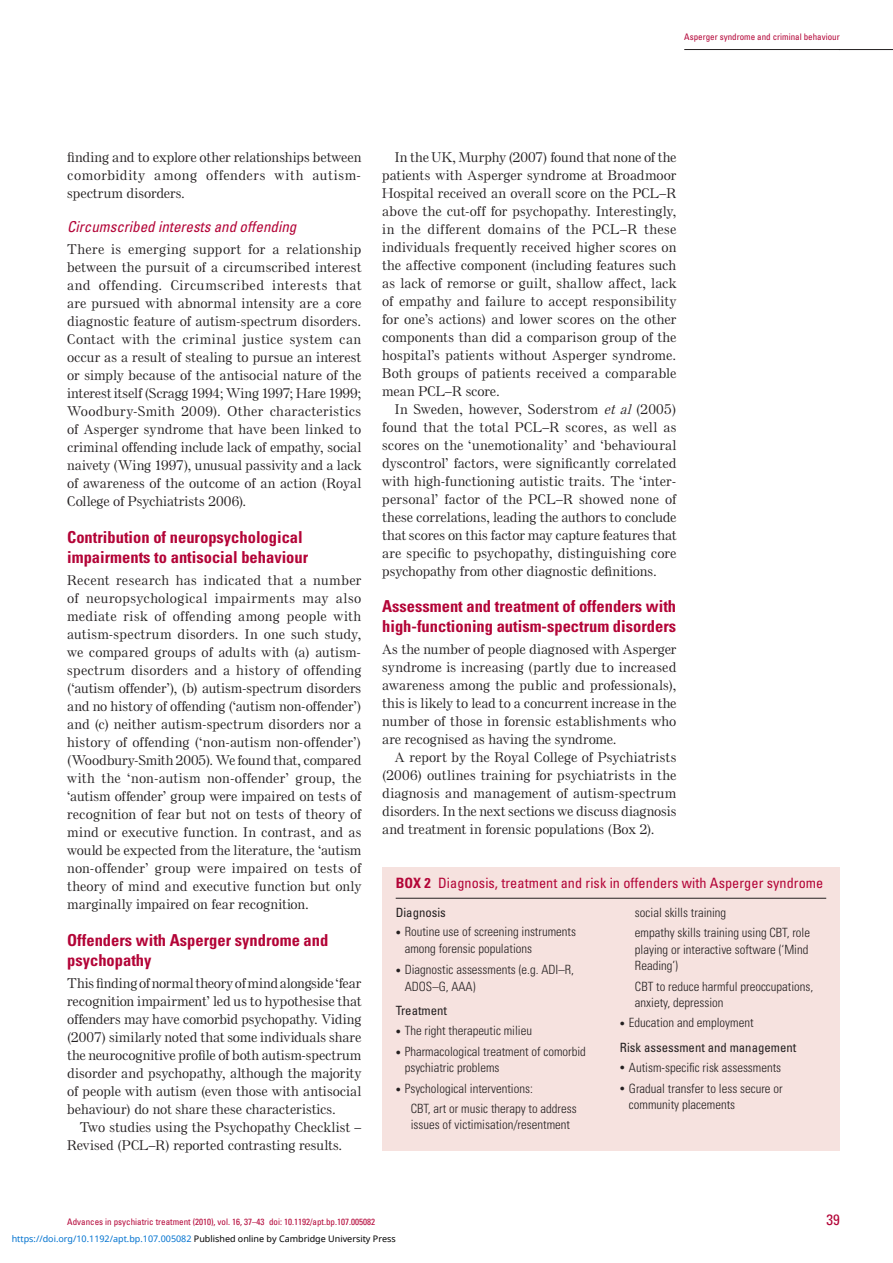
<style>
.page{position:relative;width:893px;height:1263px;background:#fff}
.page>*{position:absolute;margin:0;border:0;box-sizing:border-box;transform-origin:0 0}
.subhead_1{font:700 condensed 16.5px/19.8px "Univers LT Std";color:#b30437}
.subhead_2{font:italic condensed 15px "Univers LT Std";color:#b30437}
.Folio{font:condensed 15px "Univers LT Std";color:#b30437}
.Box_title{font:condensed 14.25px "Univers LT Std";letter-spacing:.005em;color:#b30437}
._1st_para{font:500 13.5px/18px "Else NPL Std";letter-spacing:.02em;color:#231f20;text-align:justify}
.Body_text{font:500 13.5px/18px "Else NPL Std";letter-spacing:.015em;color:#231f20;text-align:justify}
.Box_bullet_list{font:300 condensed 12.75px/16.5px "Univers LT Std";color:#231f20}
.Box_sublist__don_t_u{font:300 condensed 12.75px/16.5px "Univers LT Std";color:#231f20}
.Box_subhead_1{font:condensed 12.75px "Univers LT Std";color:#231f20}
.Box_copy{font:condensed 12.75px "Univers LT Std";color:#231f20}
.t1{font:9px "Noto Sans";color:#0172cf}
.running_foot_article{font:condensed 9px "Univers LT Std";color:#b30437}
.running_head_article{font:condensed 9px "Univers LT Std";color:#b30437}
.s1{font-style:italic}
.s2{font-weight:700}
.s3{font-family:"Newspaper Pi BT";font-weight:400;font-stretch:normal;font-size:7.5px}
.s4{color:#000}
</style>
<div class="page">
<hr style="left:684px;top:49px;width:156px;height:1px;background:#231f20">
<hr style="left:839px;top:49px;width:54px;height:1px;background:#231f20">
<div style="left:382px;top:867px;width:458px;height:283px;background:#f6e2df"></div>
<hr style="left:396px;top:898px;width:430px;height:1px;background:#231f20">
<p class="running_head_article" style="left:684px;top:31px;width:157px">Asperger syndrome and criminal behaviour</p>
<p class="_1st_para" style="left:67px;top:148px;width:296px">finding and to explore other relationships between comorbidity among offenders with autism&shy;spectrum disorders.</p>
<p class="subhead_2" style="left:67px;top:217px;width:231px">Circumscribed interests and offending</p>
<p class="_1st_para" style="left:67px;top:241px;width:296px">There is emerging support for a relationship between the pursuit of a circumscribed interest and offending. Circumscribed interests that are pursued with abnormal intensity are a core diagnostic feature of autism-spectrum disorders.<br>Contact with the criminal justice system can occur as a result of stealing to pursue an interest or simply because of the antisocial nature of the interest itself (Scragg 1994; Wing 1997; Hare 1999; Woodbury-Smith 2009). Other characteristics of Asperger syndrome that have been linked to criminal offending include lack of empathy, social naivety (Wing 1997), unusual passivity and a lack of awareness of the outcome of an action (Royal College of Psychiatrists 2006).</p>
<p class="subhead_1" style="left:67px;top:527px;width:243px">Contribution of neuropsychological impairments to antisocial behaviour</p>
<p class="_1st_para" style="left:67px;top:571px;width:296px">Recent research has indicated that a number of neuropsychological impairments may also mediate risk of offending among people with autism-spectrum disorders. In one such study, we compared groups of adults with (a) autism&shy;spectrum disorders and a history of offending (‘autism offender’), (b) autism-spectrum disorders and no history of offending (‘autism non-offender’) and (c) neither autism-spectrum disorders nor a history of offending (‘non-autism non-offender’) (Woodbury-Smith 2005). We found that, compared with the ‘non-autism non-offender’ group, the ‘autism offender’ group were impaired on tests of recognition of fear but not on tests of theory of mind or executive function. In contrast, and as would be expected from the literature, the ‘autism non-offender’ group were impaired on tests of theory of mind and executive function but only marginally impaired on fear recognition.</p>
<p class="subhead_1" style="left:67px;top:930px;width:263px">Offenders with Asperger syndrome and psychopathy</p>
<p class="_1st_para" style="left:67px;top:974px;width:296px">This finding of normal theory of mind alongside ‘fear recognition impairment’ led us to hypothesise that offenders may have comorbid psychopathy. Viding (2007) similarly noted that some individuals share the neurocognitive profile of both autism-spectrum disorder and psychopathy, although the majority of people with autism (even those with antisocial behaviour) do not share these characteristics.</p>
<p class="Body_text" style="left:67px;top:1118px;width:295px;text-indent:13px">Two studies using the Psychopathy Checklist –<br>Revised (PCL–R) reported contrasting results.</p>
<p class="Body_text" style="left:382px;top:148px;width:296px;text-indent:13px">In the UK, Murphy (2007) found that none of the patients with Asperger syndrome at Broadmoor Hospital received an overall score on the PCL–R above the cut-off for psychopathy. Interestingly, in the different domains of the PCL–R these individuals frequently received higher scores on the affective component (including features such as lack of remorse or guilt, shallow affect, lack of empathy and failure to accept responsibility for one’s actions) and lower scores on the other components than did a comparison group of the hospital’s patients without Asperger syndrome.<br>Both groups of patients received a comparable mean PCL–R score.</p>
<p class="Body_text" style="left:382px;top:400px;width:296px;text-indent:13px">In Sweden, however, Soderstrom <span class="s1">et al</span> (2005) found that the total PCL–R scores, as well as scores on the ‘unemotionality’ and ‘behavioural dyscontrol’ factors, were significantly correlated with high-functioning autistic traits. The ‘inter&shy;personal’ factor of the PCL–R showed none of these correlations, leading the authors to conclude that scores on this factor may capture features that are specific to psychopathy, distinguishing core psychopathy from other diagnostic definitions.</p>
<p class="subhead_1" style="left:382px;top:596px;width:295px">Assessment and treatment of offenders with high-functioning autism-spectrum disorders</p>
<p class="_1st_para" style="left:382px;top:640px;width:295px">As the number of people diagnosed with Asperger syndrome is increasing (partly due to increased awareness among the public and professionals), this is likely to lead to a concurrent increase in the number of those in forensic establishments who are recognised as having the syndrome.</p>
<p class="Body_text" style="left:382px;top:748px;width:296px;text-indent:13px">A report by the Royal College of Psychiatrists (2006) outlines training for psychiatrists in the diagnosis and management of autism-spectrum disorders. In the next sections we discuss diagnosis and treatment in forensic populations (Box 2).</p>
<p class="Box_title" style="left:396px;top:873px;width:429px"><span class="s2">Box 2</span> Diagnosis, treatment and risk in offenders with Asperger syndrome</p>
<p class="Box_copy" style="left:396px;top:904px;width:52px">Diagnosis</p>
<p class="Box_bullet_list" style="left:405px;top:924px;width:173px;text-indent:-9px"><span class="s3">•</span> Routine use of screening instruments among forensic populations</p>
<p class="Box_bullet_list" style="left:405px;top:961px;width:171px;text-indent:-9px"><span class="s3">•</span> Diagnostic assessments (e.g. ADI–R,<br>ADOS–G, AAA)</p>
<p class="Box_subhead_1" style="left:396px;top:1003px;width:53px">Treatment</p>
<p class="Box_bullet_list" style="left:396px;top:1022px;width:138px"><span class="s3">•</span> The right therapeutic milieu</p>
<p class="Box_bullet_list" style="left:405px;top:1043px;width:183px;text-indent:-9px"><span class="s3">•</span> Pharmacological treatment of comorbid psychiatric problems</p>
<p class="Box_bullet_list" style="left:396px;top:1080px;width:139px"><span class="s3">•</span> Psychological interventions:</p>
<p class="Box_sublist__don_t_u" style="left:411px;top:1100px;width:167px">CBT, art or music therapy to address issues of victimisation/resentment</p>
<p class="Box_sublist__don_t_u" style="left:635px;top:904px;width:93px">social skills training</p>
<p class="Box_sublist__don_t_u" style="left:635px;top:924px;width:177px">empathy skills training using CBT, role playing or interactive software (‘Mind<br>Reading’)</p>
<p class="Box_sublist__don_t_u" style="left:635px;top:978px;width:180px">CBT to reduce harmful preoccupations, anxiety, depression</p>
<p class="Box_bullet_list" style="left:620px;top:1014px;width:135px"><span class="s3">•</span> Education and employment</p>
<p class="Box_subhead_1" style="left:620px;top:1039px;width:178px">Risk assessment and management</p>
<p class="Box_bullet_list" style="left:620px;top:1059px;width:163px"><span class="s3">•</span> Autism-specific risk assessments</p>
<p class="Box_bullet_list" style="left:629px;top:1080px;width:155px;text-indent:-9px"><span class="s3">•</span> Gradual transfer to less secure or community placements</p>
<p class="running_foot_article" style="left:67px;top:1216px;width:309px">Advances in psychiatric treatment (2010), vol. 16, 37–43 doi: 10.1192/apt.bp.107.005082</p>
<p class="t1" style="left:12px;top:1232px;width:386px">https://doi.org/10.1192/apt.bp.107.005082 <span class="s4">Published online by Cambridge University Press</span></p>
<p class="Folio" style="left:826px;top:1210px;width:15px">39</p>
</div>
